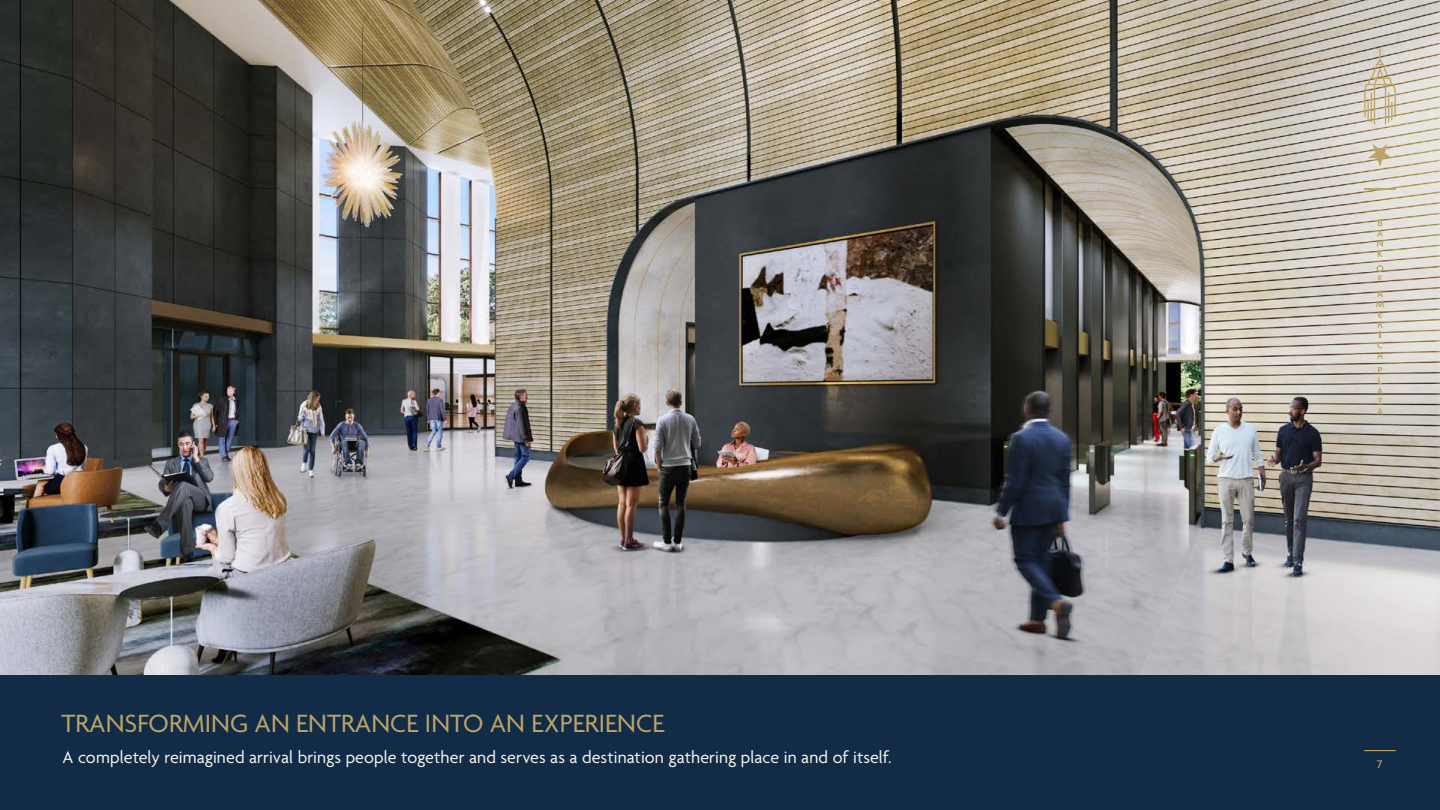
<style>
.page{position:relative;width:1440px;height:810px;background:#fff}
.page>*{position:absolute;margin:0;border:0;box-sizing:border-box;transform-origin:0 0}
.t1{font:27px "Agenda";color:#bca467}
.t2{font:18px "Agenda";letter-spacing:.005em;color:#f5f4f0}
.t3{font:500 12px "Agenda";color:#bca467}
</style>
<div class="page">
<div style="left:0;top:675px;width:1440px;height:135px;background:#122c47"></div>
<img style="left:0;top:0;width:1440px;height:675px">
<svg style="left:1364px;top:48px;width:32px;height:76px;background:#cdc4b1"></svg>
<hr style="left:1364px;top:188px;width:32px;height:2px;background:#bca467">
<svg style="left:1377px;top:220px;width:6px;height:37px"></svg>
<svg style="left:1376px;top:265px;width:7px;height:17px"></svg>
<svg style="left:1376px;top:290px;width:8px;height:69px"></svg>
<svg style="left:1377px;top:367px;width:6px;height:48px"></svg>
<svg style="left:1368px;top:144px;width:24px;height:23px"></svg>
<hr style="left:1364px;top:750px;width:32px;height:1px;background:#bca467">
<h1 class="t1" style="left:61px;top:709px;width:604px">TRANSFORMING AN ENTRANCE INTO AN EXPERIENCE</h1>
<p class="t2" style="left:63px;top:747px;width:830px">A completely reimagined arrival brings people together and serves as a destination gathering place in and of itself.</p>
<p class="t3" style="left:1377px;top:757px;width:7px">7</p>
</div>
